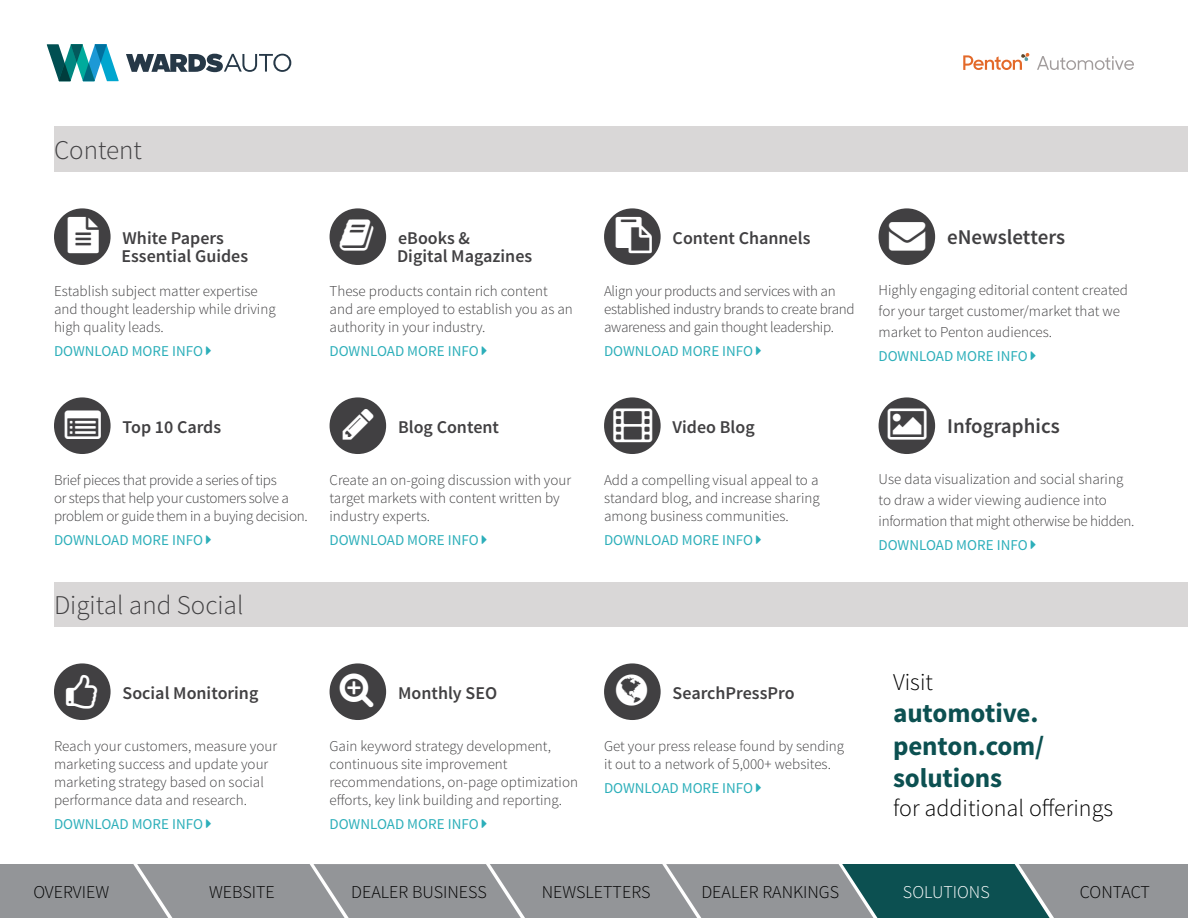
<style>
.page{position:relative;width:1188px;height:918px;background:#fff}
.page>*{position:absolute;margin:0;border:0;box-sizing:border-box;transform-origin:0 0}
.t1{font:700 27px/32.4px "Source Sans Pro";letter-spacing:-.005em;color:#0c5051}
.t2{font:300 27px "Source Sans Pro";color:#414042}
.t3{font:300 24px "Source Sans Pro";color:#000}
.t4{font:600 21px "Source Sans Pro";color:#414042}
.t5{font:600 18px/18px "Source Sans Pro";color:#414042}
.t6{font:300 18px "Source Sans Pro";color:#000}
.t7{font:300 18px "Source Sans Pro";color:#fff}
.t8{font:300 18px "Source Sans Pro";color:#000101}
.t9{font:300 15px/18px "Source Sans Pro";color:#414042}
.t10{font:300 15px/18px "Source Sans Pro";letter-spacing:-.02em;color:#414042}
.t11{font:15px "Source Sans Pro";color:#2dafba}
</style>
<div class="page">
<svg style="left:126px;top:54px;width:165px;height:18px"></svg>
<svg style="left:47px;top:44px;width:72px;height:37px"></svg>
<svg style="left:963px;top:53px;width:66px;height:17px"></svg>
<svg style="left:1037px;top:56px;width:97px;height:14px"></svg>
<div style="left:54px;top:127px;width:1134px;height:45px;background:#d9d7d7"></div>
<div style="left:54px;top:582px;width:1134px;height:45px;background:#d9d7d7"></div>
<svg style="left:0;top:864px;width:1188px;height:54px;background:#818d8f"></svg>
<h1 class="t2" style="left:54px;top:134px;width:90px">Content</h1>
<p class="t5" style="left:122px;top:229px;width:128px">White Papers<br>Essential Guides</p>
<p class="t9" style="left:54px;top:282px;width:223px">Establish subject matter expertise and thought leadership while driving high quality leads.</p>
<p class="t11" style="left:54px;top:342px;width:151px">DOWNLOAD MORE INFO</p>
<p class="t5" style="left:397px;top:229px;width:137px">eBooks &amp;<br>Digital Magazines</p>
<p class="t9" style="left:330px;top:282px;width:245px">These products contain rich content and are employed to establish you as an authority in your industry.</p>
<p class="t11" style="left:330px;top:342px;width:151px">DOWNLOAD MORE INFO</p>
<p class="t5" style="left:123px;top:418px;width:100px">Top 10 Cards</p>
<p class="t10" style="left:54px;top:471px;width:255px">Brief pieces that provide a series of tips<br>or steps that help your customers solve a problem or guide them in a buying decision.</p>
<p class="t11" style="left:54px;top:531px;width:151px">DOWNLOAD MORE INFO</p>
<h1 class="t2" style="left:54px;top:589px;width:191px">Digital and Social</h1>
<p class="t5" style="left:398px;top:418px;width:102px">Blog Content</p>
<p class="t9" style="left:330px;top:471px;width:243px">Create an on-going discussion with your target markets with content written by industry experts.</p>
<p class="t11" style="left:330px;top:531px;width:151px">DOWNLOAD MORE INFO</p>
<p class="t5" style="left:123px;top:684px;width:137px">Social Monitoring</p>
<p class="t9" style="left:54px;top:737px;width:225px">Reach your customers, measure your marketing success and update your marketing strategy based on social performance data and research.</p>
<p class="t11" style="left:54px;top:815px;width:151px">DOWNLOAD MORE INFO</p>
<p class="t5" style="left:398px;top:684px;width:101px">Monthly SEO</p>
<p class="t9" style="left:330px;top:737px;width:250px">Gain keyword strategy development, continuous site improvement recommendations, on-page optimization efforts, key link building and reporting.</p>
<p class="t11" style="left:330px;top:815px;width:151px">DOWNLOAD MORE INFO</p>
<p class="t5" style="left:673px;top:229px;width:139px">Content Channels</p>
<p class="t10" style="left:604px;top:282px;width:252px">Align your products and services with an established industry brands to create brand awareness and gain thought leadership.</p>
<p class="t11" style="left:604px;top:342px;width:151px">DOWNLOAD MORE INFO</p>
<p class="t5" style="left:673px;top:418px;width:84px">Video Blog</p>
<p class="t9" style="left:604px;top:471px;width:217px;text-align:justify">Add a compelling visual appeal to a standard blog, and increase sharing among business communities.</p>
<p class="t11" style="left:604px;top:531px;width:151px">DOWNLOAD MORE INFO</p>
<h3 class="t4" style="left:947px;top:224px;width:120px">eNewsletters</h3>
<p class="t9" style="left:879px;top:279px;width:251px;line-height:21px">Highly engaging editorial content created for your target customer/market that we market to Penton audiences.</p>
<p class="t11" style="left:879px;top:346px;width:151px">DOWNLOAD MORE INFO</p>
<h3 class="t4" style="left:947px;top:413px;width:114px">Infographics</h3>
<p class="t9" style="left:879px;top:468px;width:257px;line-height:21px">Use data visualization and social sharing to draw a wider viewing audience into information that might otherwise be hidden.</p>
<p class="t11" style="left:879px;top:536px;width:151px">DOWNLOAD MORE INFO</p>
<p class="t5" style="left:673px;top:684px;width:123px">SearchPressPro</p>
<p class="t9" style="left:604px;top:737px;width:242px">Get your press release found by sending it out to a network of 5,000+ websites.</p>
<p class="t11" style="left:604px;top:779px;width:151px">DOWNLOAD MORE INFO</p>
<h2 class="t3" style="left:893px;top:667px;width:41px">Visit</h2>
<h1 class="t1" style="left:893px;top:698px;width:153px">automotive. penton.com/ solutions</h1>
<h2 class="t3" style="left:893px;top:793px;width:222px">for additional offerings</h2>
<p class="t8" style="left:33px;top:882px;width:77px">OVERVIEW</p>
<p class="t6" style="left:209px;top:882px;width:67px">WEBSITE</p>
<p class="t6" style="left:351px;top:882px;width:137px">DEALER BUSINESS</p>
<p class="t6" style="left:542px;top:882px;width:110px">NEWSLETTERS</p>
<p class="t6" style="left:701px;top:882px;width:139px">DEALER RANKINGS</p>
<p class="t7" style="left:903px;top:882px;width:88px">SOLUTIONS</p>
<p class="t6" style="left:1080px;top:882px;width:72px">CONTACT</p>
</div>
